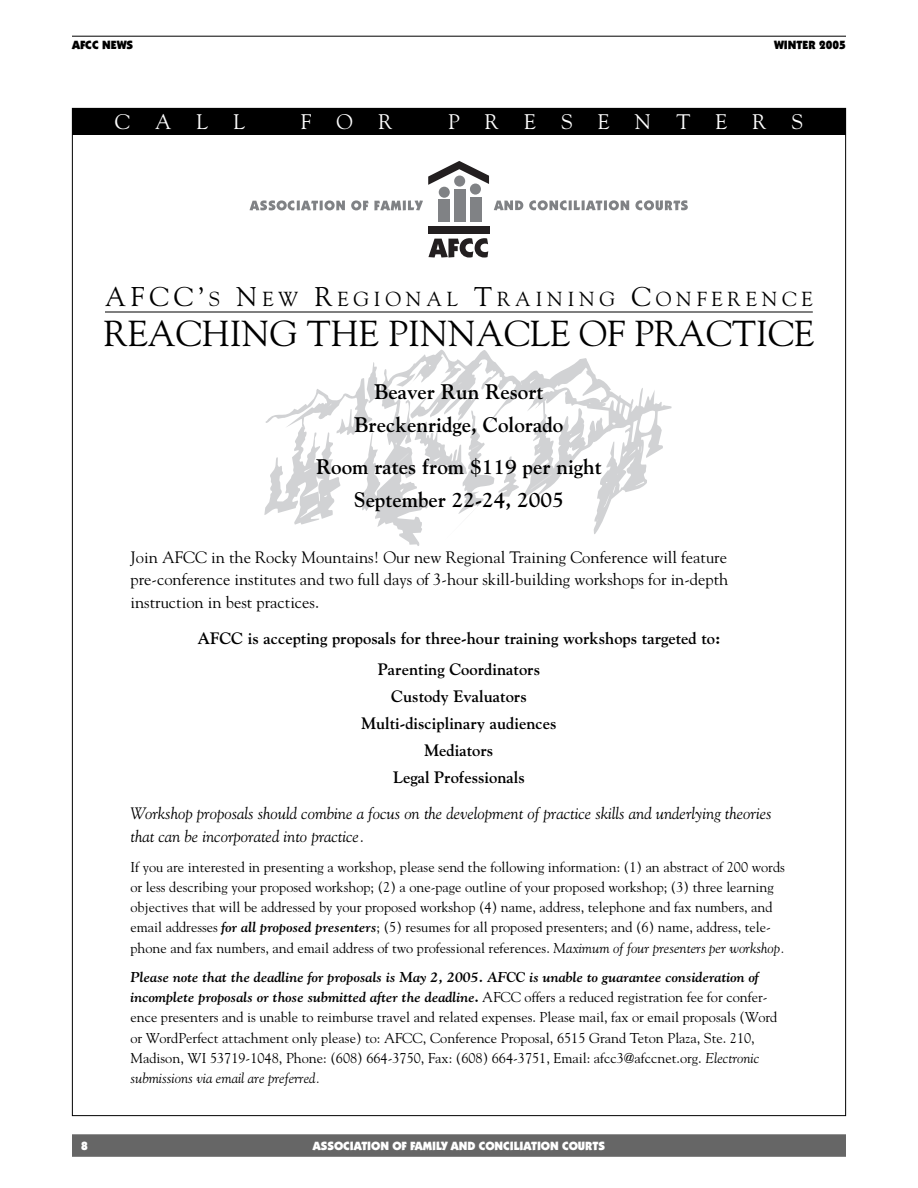
<style>
.page{position:relative;width:918px;height:1188px;background:#fff}
.page>*{position:absolute;margin:0;border:0;box-sizing:border-box;transform-origin:0 0}
.t1{font:36px "Goudy";color:#000}
.t2{font:700 21px/33px "Goudy";color:#000;text-align:center}
.t3{font:21px "Goudy";letter-spacing:1.2em;color:#fff}
.t4{font:20.25px "Goudy";letter-spacing:.235em;color:#000}
.t5{font:16.5px/22.5px "Goudy";color:#000;text-align:justify}
.t6{font:700 16.5px/27px "Goudy";color:#000;text-align:center}
.t7{font:italic 16.5px/22.5px "Goudy";color:#000}
.t8{font:14.25px/20.2px "Goudy";color:#000}
.t9{font:900 12px "Itc Kabel";letter-spacing:-.005em;color:#fff}
.t10{font:900 12px "Itc Kabel";color:#000}
.s1{font-size:27px}
.s2{font-weight:700;font-style:italic}
.s3{font-style:italic}
.s4{font-weight:700}
</style>
<div class="page">
<div style="left:72px;top:1134px;width:774px;height:23px;background:#666"></div>
<svg style="left:264px;top:350px;width:407px;height:196px"></svg>
<hr style="left:72px;top:36px;width:774px;height:1px;background:#000">
<div style="left:428px;top:227px;width:61px;height:7px;background:#231f20"></div>
<svg style="left:428px;top:161px;width:61px;height:24px"></svg>
<svg style="left:428px;top:238px;width:60px;height:20px"></svg>
<div style="left:454px;top:189px;width:11px;height:33px;background:#808285"></div>
<div style="left:439px;top:200px;width:11px;height:22px;background:#808285"></div>
<div style="left:470px;top:197px;width:11px;height:25px;background:#808285"></div>
<div style="left:454px;top:176px;width:11px;height:11px;background:#808285;border-radius:50%"></div>
<div style="left:470px;top:184px;width:11px;height:11px;background:#808285;border-radius:50%"></div>
<div style="left:439px;top:187px;width:11px;height:11px;background:#808285;border-radius:50%"></div>
<svg style="left:494px;top:200px;width:29px;height:10px"></svg>
<svg style="left:529px;top:200px;width:100px;height:10px"></svg>
<svg style="left:635px;top:200px;width:53px;height:10px"></svg>
<svg style="left:250px;top:200px;width:95px;height:10px"></svg>
<svg style="left:351px;top:200px;width:72px;height:11px"></svg>
<div style="left:72px;top:108px;width:774px;height:27px;background:#000"></div>
<hr style="left:105px;top:312px;width:708px;height:1px;background:#000">
<p class="t10" style="left:72px;top:40px;width:63px">AFCC NEWS</p>
<p class="t10" style="left:774px;top:40px;width:73px">WINTER 2005</p>
<h2 class="t3" style="left:115px;top:113px;width:132px">CALL</h2>
<h2 class="t3" style="left:301px;top:113px;width:93px">FOR</h2>
<h2 class="t3" style="left:448px;top:113px;width:357px">PRESENTERS</h2>
<h3 class="t4" style="left:105px;top:291px;width:709px"><span class="s1">AFCC’</span>S <span class="s1">N</span>EW <span class="s1">R</span>EGIONAL <span class="s1">T</span>RAINING <span class="s1">C</span>ONFERENCE</h3>
<h1 class="t1" style="left:104px;top:319px;width:712px">REACHING THE PINNACLE OF PRACTICE</h1>
<h2 class="t2" style="left:355px;top:377px;width:210px">Beaver Run Resort<br>Breckenridge, Colorado</h2>
<h2 class="t2" style="left:316px;top:452px;width:287px">Room rates from $119 per night<br>September 22-24, 2005</h2>
<p class="t5" style="left:130px;top:547px;width:599px">Join AFCC in the Rocky Mountains! Our new Regional Training Conference will feature pre-conference institutes and two full days of 3-hour skill-building workshops for in-depth instruction in best practices.</p>
<p class="t6" style="left:197px;top:624px;width:525px;line-height:31.5px">AFCC is accepting proposals for three-hour training workshops targeted to:<br>Parenting Coordinators</p>
<p class="t6" style="left:361px;top:684px;width:197px">Custody Evaluators<br>Multi-disciplinary audiences<br>Mediators<br>Legal Professionals</p>
<p class="t7" style="left:130px;top:804px;width:643px">Workshop proposals should combine a focus on the development of practice skills and underlying theories that can be incorporated into practice.</p>
<p class="t8" style="left:130px;top:858px;width:656px">If you are interested in presenting a workshop, please send the following information: (1) an abstract of 200 words or less describing your proposed workshop; (2) a one-page outline of your proposed workshop; (3) three learning objectives that will be addressed by your proposed workshop (4) name, address, telephone and fax numbers, and email addresses <span class="s2">for all proposed presenters</span>; (5) resumes for all proposed presenters; and (6) name, address, tele&shy;phone and fax numbers, and email address of two professional references. <span class="s3">Maximum of four presenters per workshop.</span></p>
<p class="t8" style="left:130px;top:968px;width:648px"><span class="s2">Please note that the deadline for proposals is May 2, 2005. AFCC is unable to guarantee consideration of incomplete proposals or those submitted after the deadline</span><span class="s4">.</span> AFCC offers a reduced registration fee for confer&shy;ence presenters and is unable to reimburse travel and related expenses. Please mail, fax or email proposals (Word or WordPerfect attachment only please) to: AFCC, Conference Proposal, 6515 Grand Teton Plaza, Ste. 210, Madison, WI 53719-1048, Phone: (608) 664-3750, Fax: (608) 664-3751, Email: afcc3@afccnet.org. <span class="s3">Electronic submissions via email are preferred.</span></p>
<p class="t9" style="left:81px;top:1141px;width:8px">8</p>
<p class="t9" style="left:313px;top:1141px;width:294px">ASSOCIATION OF FAMILY AND CONCILIATION COURTS</p>
</div>
